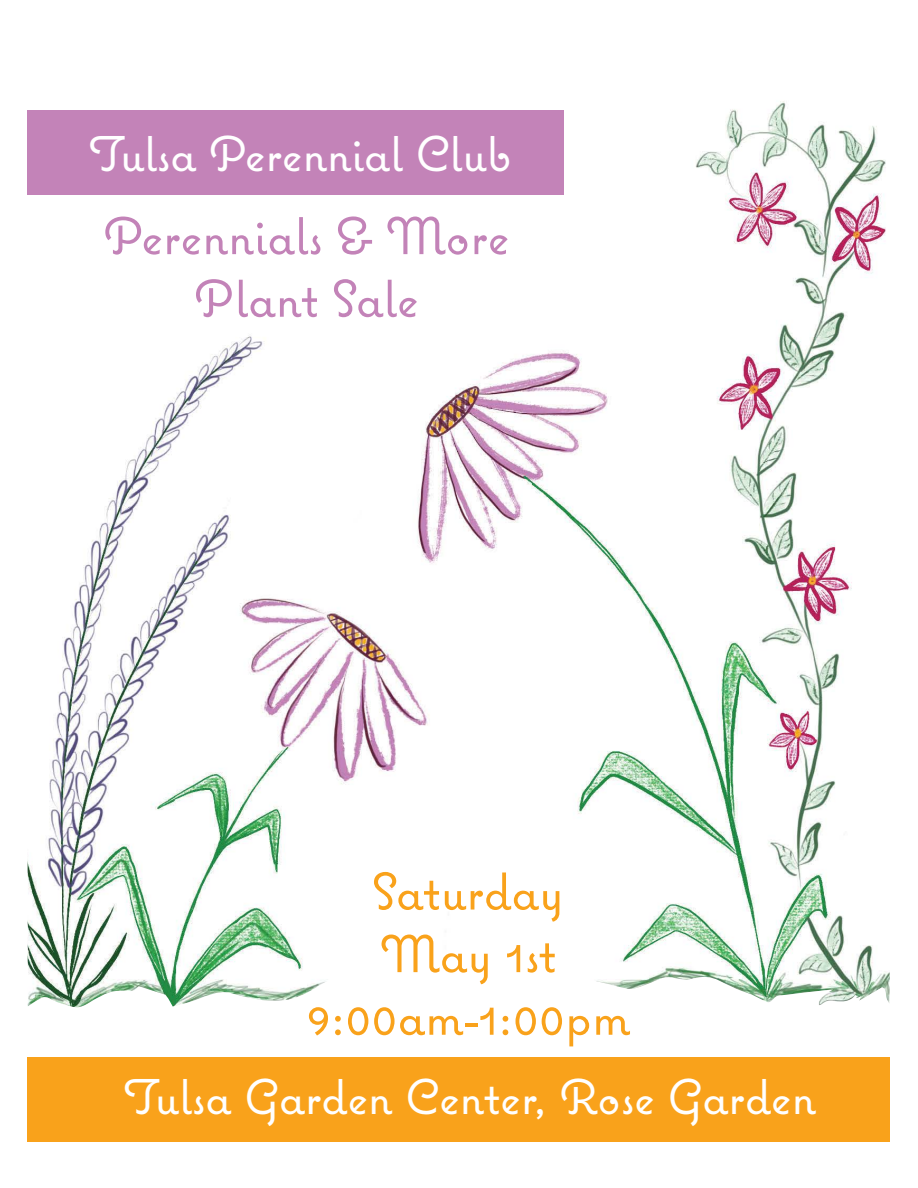
<style>
.page{position:relative;width:918px;height:1188px;background:#fff}
.page>*{position:absolute;margin:0;border:0;box-sizing:border-box;transform-origin:0 0}
.t1{font:52.2px/62.6px "Coquette";color:#f9a21b;text-align:center}
.t2{font:52.2px/62.6px "Coquette";color:#c383b8;text-align:center}
.t3{font:49.35px "Coquette";color:#fff}
</style>
<div class="page">
<div style="left:27px;top:1057px;width:863px;height:84px;background:#f9a21b"></div>
<img style="left:27px;top:101px;width:863px;height:907px">
<div style="left:27px;top:110px;width:537px;height:84px;background:#c383b8"></div>
<p class="t3" style="left:89px;top:123px;width:424px">Tulsa Perennial Club</p>
<p class="t2" style="left:104px;top:204px;width:407px">Perennials &amp; More<br>Plant Sale</p>
<p class="t1" style="left:306px;top:860px;width:325px">Saturday<br>May 1st<br>9:00am-1:00pm</p>
<p class="t3" style="left:124px;top:1066px;width:694px">Tulsa Garden Center, Rose Garden</p>
</div>
